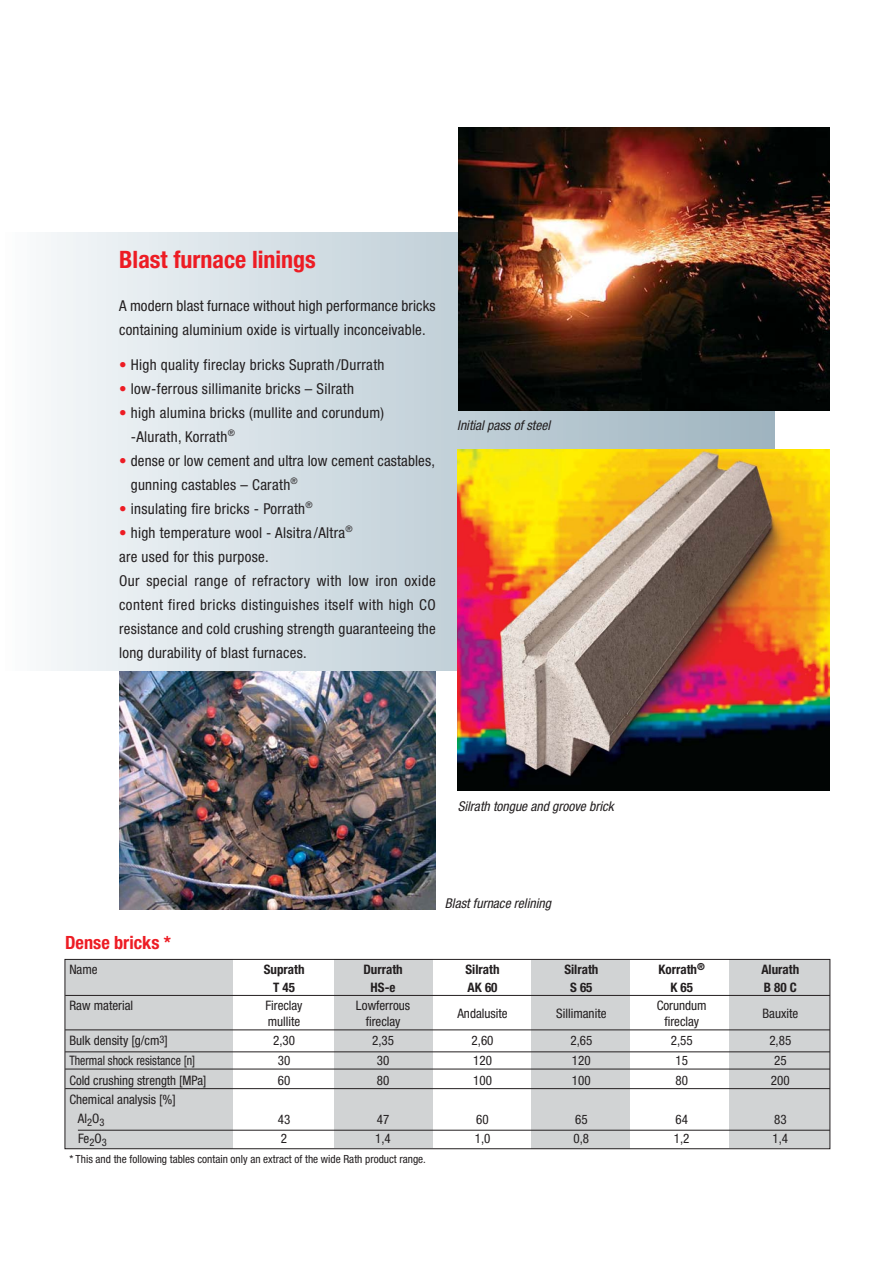
<style>
.page{position:relative;width:893px;height:1263px;background:#fff}
.page>*{position:absolute;margin:0;border:0;box-sizing:border-box;transform-origin:0 0}
.t1{font:700 condensed 24px "Helvetica Neue";color:#ed1c24}
.t2{font:700 condensed 18.3px "Helvetica Neue";color:#ed1c24}
.t3{font:condensed 15px/24px "Helvetica Neue";letter-spacing:.02em;color:#231f20}
.t4{font:italic condensed 13.5px "Helvetica Neue";color:#231f20}
.t5{font:condensed 13.05px/18.9px "Helvetica Neue";color:#231f20}
.t6{font:700 condensed 13.05px "Helvetica Neue";color:#231f20}
.t7{font:condensed 13.05px "Helvetica Neue";color:#231f20;scale:.9 1}
.t8{font:condensed 11.25px "Helvetica Neue";color:#231f20}
.s1{color:#ed1c24}
</style>
<div class="page">
<img style="left:119px;top:671px;width:316px;height:238px">
<div style="left:0;top:233px;width:775px;height:438px;background:linear-gradient(to right,#f8fafc,#9db3bf)"></div>
<img style="left:458px;top:449px;width:371px;height:342px">
<div style="left:65px;top:959px;width:168px;height:189px;background:#d1d3d4"></div>
<div style="left:334px;top:959px;width:99px;height:189px;background:#d1d3d4"></div>
<div style="left:531px;top:960px;width:99px;height:188px;background:#d1d3d4"></div>
<div style="left:729px;top:959px;width:101px;height:189px;background:#d1d3d4"></div>
<div style="left:65px;top:959px;width:765px;height:190px;border:1px solid #231f20"></div>
<hr style="left:65px;top:995px;width:765px;height:1px;background:#231f20">
<hr style="left:65px;top:1030px;width:765px;height:1px;background:#231f20">
<hr style="left:65px;top:1051px;width:765px;height:1px;background:#231f20">
<hr style="left:65px;top:1069px;width:765px;height:1px;background:#231f20">
<hr style="left:65px;top:1088px;width:765px;height:1px;background:#231f20">
<hr style="left:78px;top:1130px;width:752px;height:1px;background:#231f20">
<img style="left:458px;top:127px;width:371px;height:284px">
<h1 class="t1" style="left:119px;top:251px;width:198px">Blast furnace linings</h1>
<p class="t3" style="left:119px;top:295px;width:318px">A modern blast furnace without high performance bricks containing aluminium oxide is virtually inconceivable.</p>
<p class="t3" style="left:119px;top:354px;width:267px"><span class="s1">•</span> High quality fireclay bricks Suprath /Durrath</p>
<p class="t3" style="left:119px;top:378px;width:236px"><span class="s1">•</span> low-ferrous sillimanite bricks – Silrath</p>
<p class="t3" style="left:131px;top:402px;width:255px;text-indent:-12px"><span class="s1">•</span> high alumina bricks (mullite and corundum) -Alurath, Korrath<sup>®</sup></p>
<p class="t3" style="left:131px;top:450px;width:306px;text-indent:-12px"><span class="s1">•</span> dense or low cement and ultra low cement castables, gunning castables – Carath<sup>®</sup></p>
<p class="t3" style="left:119px;top:498px;width:195px"><span class="s1">•</span> insulating fire bricks - Porrath<sup>®</sup></p>
<p class="t3" style="left:119px;top:522px;width:318px"><span class="s1">•</span> high temperature wool - Alsitra /Altra<sup>®<br></sup>are used for this purpose.<br>Our special range of refractory with low iron oxide content fired bricks distinguishes itself with high CO resistance and cold crushing strength guaranteeing the long durability of blast furnaces.</p>
<p class="t4" style="left:457px;top:420px;width:97px">Initialpass of steel</p>
<p class="t4" style="left:458px;top:801px;width:158px">Silrath tongue and groove brick</p>
<p class="t4" style="left:445px;top:899px;width:110px">Blast furnace relining</p>
<p class="t2" style="left:65px;top:935px;width:107px">Dense bricks *</p>
<p class="t5" style="left:69px;top:961px;width:30px">Name</p>
<p class="t6" style="left:264px;top:964px;width:42px">Suprath</p>
<p class="t6" style="left:363px;top:964px;width:41px">Durrath</p>
<p class="t6" style="left:466px;top:964px;width:36px">Silrath</p>
<p class="t6" style="left:564px;top:964px;width:36px">Silrath</p>
<p class="t6" style="left:658px;top:964px;width:48px">Korrath<sup>®</sup></p>
<p class="t6" style="left:761px;top:964px;width:39px">Alurath</p>
<p class="t6" style="left:273px;top:982px;width:23px">T 45</p>
<p class="t6" style="left:371px;top:982px;width:26px">HS-e</p>
<p class="t6" style="left:468px;top:982px;width:31px">AK 60</p>
<p class="t6" style="left:570px;top:982px;width:24px">S 65</p>
<p class="t6" style="left:670px;top:982px;width:24px">K 65</p>
<p class="t6" style="left:764px;top:982px;width:35px">B 80 C</p>
<p class="t5" style="left:69px;top:997px;width:65px">Raw material</p>
<p class="t5" style="left:266px;top:997px;width:38px">Fireclay</p>
<p class="t5" style="left:356px;top:997px;width:56px">Lowferrous</p>
<p class="t5" style="left:657px;top:997px;width:52px">Corundum</p>
<p class="t5" style="left:268px;top:1013px;width:34px">mullite</p>
<p class="t5" style="left:366px;top:1013px;width:36px">fireclay</p>
<p class="t5" style="left:457px;top:1005px;width:52px">Andalusite</p>
<p class="t5" style="left:556px;top:1005px;width:52px">Sillimanite</p>
<p class="t5" style="left:762px;top:1005px;width:37px">Bauxite</p>
<p class="t5" style="left:664px;top:1013px;width:36px">fireclay</p>
<p class="t5" style="left:69px;top:1032px;width:100px">Bulk density [g/cm<sup>3</sup>]</p>
<p class="t5" style="left:273px;top:1032px;width:23px">2,30</p>
<p class="t5" style="left:372px;top:1032px;width:23px">2,35</p>
<p class="t5" style="left:472px;top:1032px;width:23px">2,60</p>
<p class="t5" style="left:570px;top:1032px;width:23px">2,65</p>
<p class="t5" style="left:671px;top:1032px;width:23px">2,55</p>
<p class="t5" style="left:769px;top:1032px;width:23px">2,85</p>
<p class="t7" style="left:69px;top:1056px;width:141px">Thermal shock resistance [n]</p>
<p class="t5" style="left:278px;top:1052px;width:14px">30</p>
<p class="t5" style="left:377px;top:1052px;width:14px">30</p>
<p class="t5" style="left:473px;top:1052px;width:20px">120</p>
<p class="t5" style="left:572px;top:1052px;width:20px">120</p>
<p class="t5" style="left:675px;top:1052px;width:14px">15</p>
<p class="t5" style="left:774px;top:1052px;width:14px">25</p>
<p class="t5" style="left:69px;top:1072px;width:139px">Cold crushing strength [MPa]</p>
<p class="t5" style="left:278px;top:1072px;width:14px">60</p>
<p class="t5" style="left:377px;top:1072px;width:14px">80</p>
<p class="t5" style="left:473px;top:1072px;width:20px">100</p>
<p class="t5" style="left:572px;top:1072px;width:20px">100</p>
<p class="t5" style="left:675px;top:1072px;width:14px">80</p>
<p class="t5" style="left:771px;top:1072px;width:20px">200</p>
<p class="t5" style="left:78px;top:1091px;width:100px;text-indent:-9px">Chemical analysis [%]<br>Al<sub>2</sub>O<sub>3</sub></p>
<p class="t5" style="left:278px;top:1111px;width:14px">43</p>
<p class="t5" style="left:377px;top:1111px;width:14px">47</p>
<p class="t5" style="left:476px;top:1111px;width:14px">60</p>
<p class="t5" style="left:575px;top:1111px;width:14px">65</p>
<p class="t5" style="left:675px;top:1111px;width:14px">64</p>
<p class="t5" style="left:774px;top:1111px;width:14px">83</p>
<p class="t5" style="left:78px;top:1130px;width:30px">Fe<sub>2</sub>O<sub>3</sub></p>
<p class="t5" style="left:281px;top:1130px;width:8px">2</p>
<p class="t5" style="left:375px;top:1130px;width:17px">1,4</p>
<p class="t5" style="left:475px;top:1130px;width:17px">1,0</p>
<p class="t5" style="left:573px;top:1130px;width:17px">0,8</p>
<p class="t5" style="left:674px;top:1130px;width:17px">1,2</p>
<p class="t5" style="left:772px;top:1130px;width:17px">1,4</p>
<p class="t8" style="left:69px;top:1155px;width:358px">* This and the following tables contain only an extract of the wide Rath product range.</p>
</div>
